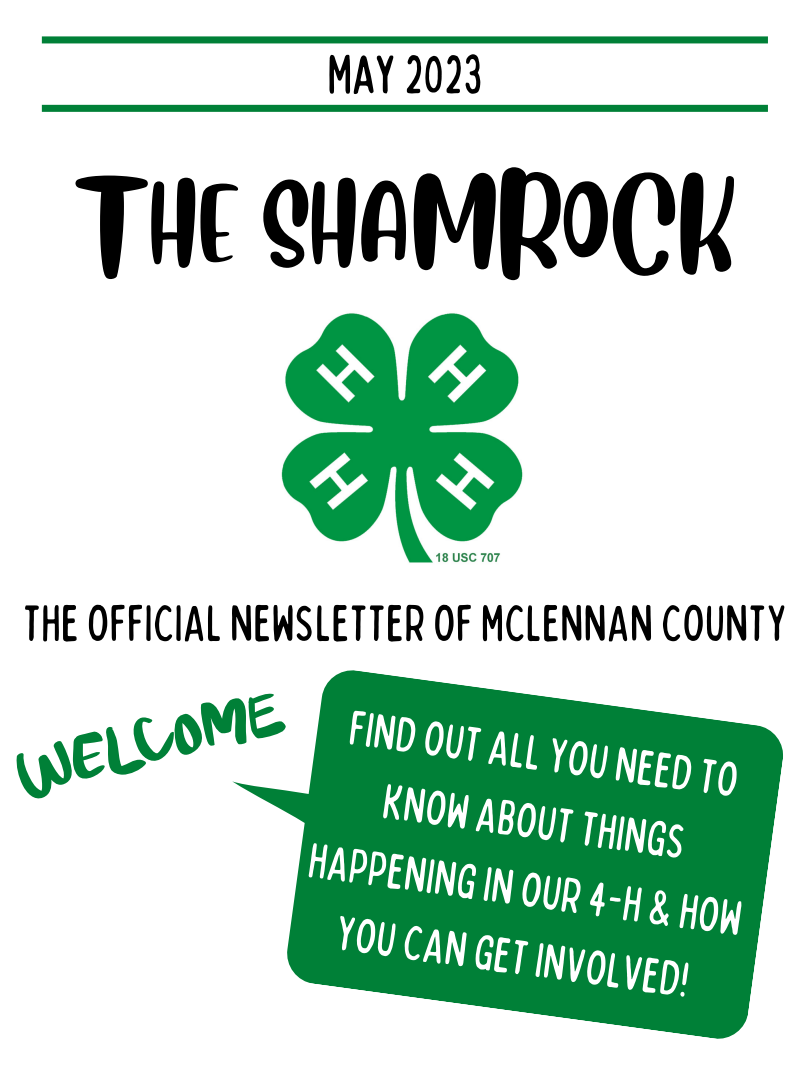
<style>
.page{position:relative;width:810px;height:1080px;background:#fff}
.page>*{position:absolute;margin:0;border:0;box-sizing:border-box;transform-origin:0 0}
.t1{font:86.25px "Blueberry";color:#000}
.t2{font:condensed 55px "Bobby Jones Soft";color:#000}
.t3{font:condensed 51.25px "Bobby Jones Soft";color:#000}
.t4{font:condensed 48.81px/68.3px "Bobby Jones Soft";color:#fff;text-align:center}
</style>
<div class="page">
<div style="left:42px;top:36px;width:726px;height:7px;background:#008037"></div>
<div style="left:42px;top:105px;width:726px;height:7px;background:#008037"></div>
<img style="left:281px;top:313px;width:242px;height:250px">
<svg style="left:16px;top:699px;width:216px;height:100px"></svg>
<svg style="left:232px;top:670px;width:551px;height:369px;fill:#008037"></svg>
<p class="t2" style="left:327px;top:39px;width:157px">May2023</p>
<h1 class="t1" style="left:74px;top:158px;width:664px">THE SHAMROCK</h1>
<p class="t3" style="left:23px;top:590px;width:766px">THE OFFICIAL NEWSLETTER OF MCLENNAN COUNTY</p>
<p class="t4" style="left:333px;top:688px;width:438px;rotate:8deg">FIND OUT ALL YOU NEED TO<br>KNOW ABOUTTHINGS<br>HAPPENING IN OUR 4-H &amp; HOW<br>YOU CAN GETINVOLVED!</p>
</div>
